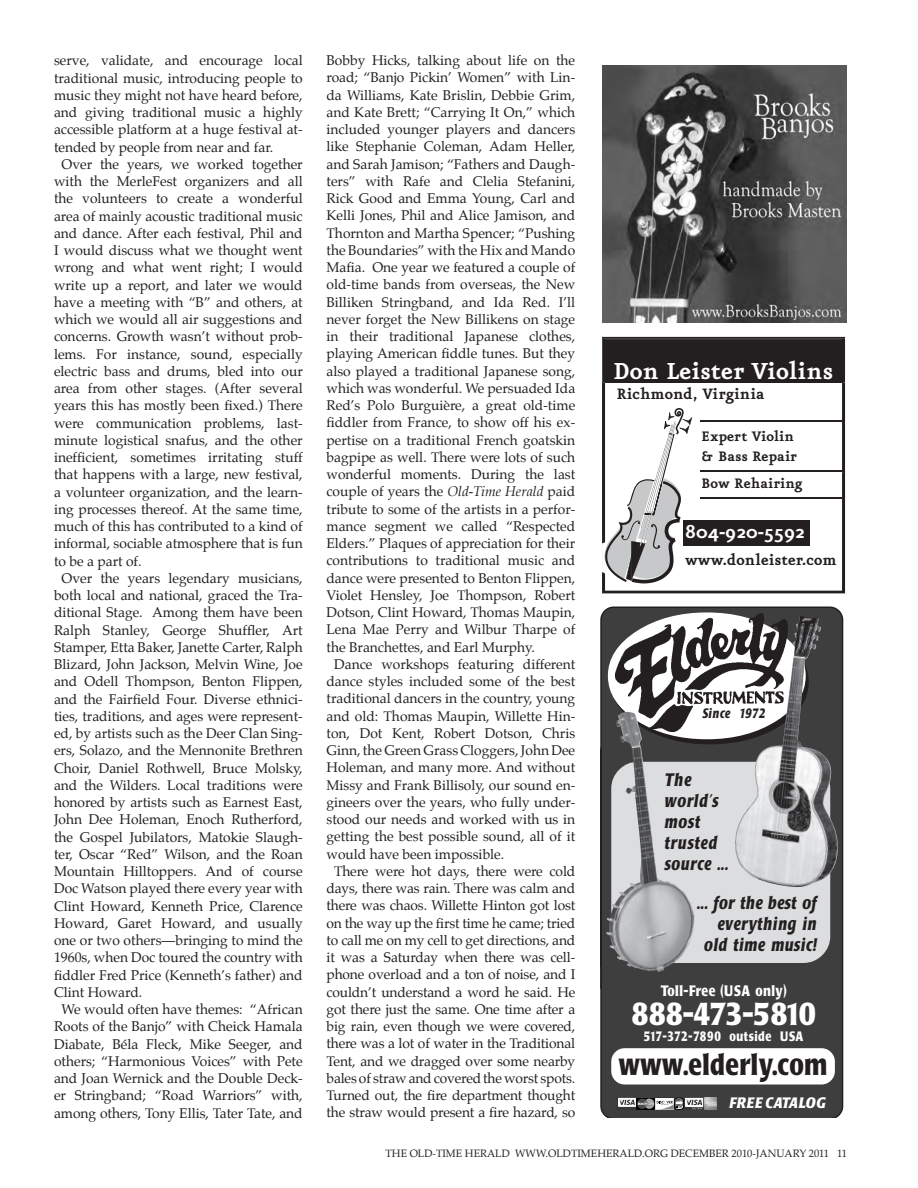
<style>
.page{position:relative;width:918px;height:1188px;background:#fff}
.page>*{position:absolute;margin:0;border:0;box-sizing:border-box;transform-origin:0 0}
.t1{font:700 31.5px "Poppl Laudatio";letter-spacing:-.02em;color:#fff;scale:.9 1}
.t2{font:700 30px "Poppl Laudatio";letter-spacing:.015em;color:#231f20;scale:.8 1}
.t3{font:700 27.75px "Eureka";color:#fff}
.t4{font:700 22.5px "Eureka";color:#fff}
.t5{font:italic 700 18px/21px "Poppl Laudatio";letter-spacing:.04em;color:#231f20;scale:.8 1}
.t6{font:700 18px "Eureka";color:#231f20}
.t7{font:700 16.5px/19.8px "Eureka";color:#231f20}
.t8{font:700 15px "Poppl Laudatio";letter-spacing:.035em;color:#fff;scale:.8 1}
.t9{font:italic 700 15px "Poppl Laudatio";letter-spacing:.025em;color:#fff;scale:.9 1}
.standard_Paragraph_9{font:13.8px/17.2px "Palatino";letter-spacing:-.01em;color:#231f20;text-align:justify}
.t10{font:700 13.5px "Poppl Laudatio";letter-spacing:.045em;color:#fff;scale:.8 1}
.t11{font:italic 700 13.5px "Poppl Laudatio";letter-spacing:.04em;color:#231f20;scale:.8 1}
.t12{font:10.5px "Palatino";color:#231f20}
.s1{font-style:italic}
</style>
<div class="page">
<div style="left:600px;top:606px;width:243px;height:512px;background:#3e3e3f"></div>
<svg style="left:648px;top:762px;width:182px;height:201px;background:#d2d3d5"></svg>
<svg style="left:611px;top:1048px;width:224px;height:36px"></svg>
<svg style="left:608px;top:612px;width:201px;height:132px"></svg>
<img style="left:616px;top:614px;width:173px;height:117px">
<hr style="left:600px;top:750px;width:2px;height:239px;background:#231f20">
<hr style="left:600px;top:747px;width:2px;height:219px;background:#231f20">
<div style="left:617px;top:1098px;width:19px;height:12px;border:1px solid #373737"></div>
<svg style="left:618px;top:1098px;width:99px;height:12px"></svg>
<img style="left:735px;top:624px;width:103px;height:263px">
<img style="left:606px;top:712px;width:42px;height:259px">
<svg style="left:602px;top:337px;width:243px;height:256px"></svg>
<div style="left:603px;top:339px;width:242px;height:44px;background:#231f20"></div>
<svg style="left:602px;top:408px;width:90px;height:177px"></svg>
<hr style="left:701px;top:421px;width:141px;height:1px;background:#231f20">
<hr style="left:701px;top:497px;width:141px;height:2px;background:#231f20">
<hr style="left:701px;top:471px;width:141px;height:1px;background:#231f20">
<img style="left:603px;top:66px;width:243px;height:257px">
<p class="standard_Paragraph_9" style="left:54px;top:53px;width:250px">serve, validate, and encourage local traditional music, introducing people to music they might not have heard before, and giving traditional music a highly accessible platform at a huge festival at&shy;tended by people from near and far.</p>
<p class="standard_Paragraph_9" style="left:54px;top:157px;width:250px;text-indent:8px">Over the years, we worked together with the MerleFest organizers and all the volunteers to create a wonderful area of mainly acoustic traditional music and dance. After each festival, Phil and I would discuss what we thought went wrong and what went right; I would write up a report, and later we would have a meeting with “B” and others, at which we would all air suggestions and concerns. Growth wasn’t without prob&shy;lems. For instance, sound, especially electric bass and drums, bled into our area from other stages. (After several years this has mostly been fixed.) There were communication problems, last&shy;minute logistical snafus, and the other inefficient, sometimes irritating stuff that happens with a large, new festival, a volunteer organization, and the learn&shy;ing processes thereof. At the same time, much of this has contributed to a kind of informal, sociable atmosphere that is fun to be a part of.</p>
<p class="standard_Paragraph_9" style="left:54px;top:571px;width:250px;text-indent:8px">Over the years legendary musicians, both local and national, graced the Tra&shy;ditional Stage. Among them have been Ralph Stanley, George Shuffler, Art Stamper, Etta Baker, Janette Carter, Ralph Blizard, John Jackson, Melvin Wine, Joe and Odell Thompson, Benton Flippen, and the Fairfield Four. Diverse ethnici&shy;ties, traditions, and ages were represent&shy;ed, by artists such as the Deer Clan Sing&shy;ers, Solazo, and the Mennonite Brethren Choir, Daniel Rothwell, Bruce Molsky, and the Wilders. Local traditions were honored by artists such as Earnest East, John Dee Holeman, Enoch Rutherford, the Gospel Jubilators, Matokie Slaugh&shy;ter, Oscar “Red” Wilson, and the Roan Mountain Hilltoppers. And of course Doc Watson played there every year with Clint Howard, Kenneth Price, Clarence Howard, Garet Howard, and usually one or two others—bringing to mind the 1960s, when Doc toured the country with fiddler Fred Price (Kenneth’s father) and Clint Howard.</p>
<p class="standard_Paragraph_9" style="left:54px;top:1002px;width:250px;text-align:center">We would often have themes: “African Roots of the Banjo” with Cheick Hamala Diabate, Béla Fleck, Mike Seeger, and others; “Harmonious Voices” with Pete and Joan Wernick and the Double Deck&shy;er Stringband; “Road Warriors” with, among others, Tony Ellis, Tater Tate, and</p>
<p class="standard_Paragraph_9" style="left:327px;top:53px;width:250px">Bobby Hicks, talking about life on the road; “Banjo Pickin’ Women” with Lin&shy;da Williams, Kate Brislin, Debbie Grim, and Kate Brett; “Carrying It On,” which included younger players and dancers like Stephanie Coleman, Adam Heller, and Sarah Jamison; “Fathers and Daugh&shy;ters” with Rafe and Clelia Stefanini, Rick Good and Emma Young, Carl and Kelli Jones, Phil and Alice Jamison, and Thornton and Martha Spencer; “Pushing the Boundaries” with the Hix and Mando Mafia. One year we featured a couple of old-time bands from overseas, the New Billiken Stringband, and Ida Red. I’ll never forget the New Billikens on stage in their traditional Japanese clothes, playing American fiddle tunes. But they also played a traditional Japanese song, which was wonderful. We persuaded Ida Red’s Polo Burguière, a great old-time fiddler from France, to show off his ex&shy;pertise on a traditional French goatskin bagpipe as well. There were lots of such wonderful moments. During the last couple of years the <span class="s1">Old-Time Herald</span> paid tribute to some of the artists in a perfor&shy;mance segment we called “Respected Elders.” Plaques of appreciation for their contributions to traditional music and dance were presented to Benton Flippen, Violet Hensley, Joe Thompson, Robert Dotson, Clint Howard, Thomas Maupin, Lena Mae Perry and Wilbur Tharpe of the Branchettes, and Earl Murphy.</p>
<p class="standard_Paragraph_9" style="left:327px;top:657px;width:250px;text-indent:8px">Dance workshops featuring different dance styles included some of the best traditional dancers in the country, young and old: Thomas Maupin, Willette Hin&shy;ton, Dot Kent, Robert Dotson, Chris Ginn, the Green Grass Cloggers, John Dee Holeman, and many more. And without Missy and Frank Billisoly, our sound en&shy;gineers over the years, who fully under&shy;stood our needs and worked with us in getting the best possible sound, all of it would have been impossible.</p>
<p class="standard_Paragraph_9" style="left:327px;top:864px;width:250px;text-align:center">There were hot days, there were cold days, there was rain. There was calm and there was chaos. Willette Hinton got lost on the way up the first time he came; tried to call me on my cell to get directions, and it was a Saturday when there was cell&shy;phone overload and a ton of noise, and I couldn’t understand a word he said. He got there just the same. One time after a big rain, even though we were covered, there was a lot of water in the Traditional Tent, and we dragged over some nearby bales of straw and covered the worst spots.<br>Turned out, the fire department thought the straw would present a fire hazard, so</p>
<p class="t3" style="left:613px;top:358px;width:221px">Don Leister Violins</p>
<p class="t6" style="left:617px;top:385px;width:149px">Richmond, Virginia</p>
<p class="t7" style="left:701px;top:428px;width:97px">Expert Violin &amp; Bass Repair</p>
<p class="t7" style="left:701px;top:474px;width:103px">Bow Rehairing</p>
<p class="t4" style="left:685px;top:521px;width:121px">804-920-5592</p>
<p class="t6" style="left:685px;top:551px;width:153px">www.donleister.com</p>
<p class="t11" style="left:702px;top:706px;width:80px">Since 1972</p>
<p class="t5" style="left:664px;top:769px;width:82px">The world’s most trusted source ...</p>
<p class="t5" style="left:697px;top:893px;width:151px;text-align:right">... for the best of everything in old time music!</p>
<p class="t8" style="left:661px;top:982px;width:159px">Toll-Free (USA only)</p>
<p class="t1" style="left:631px;top:996px;width:207px">888-473-5810</p>
<p class="t10" style="left:644px;top:1028px;width:201px">517-372-7890 outside USA</p>
<p class="t2" style="left:618px;top:1048px;width:263px">www.elderly.com</p>
<p class="t9" style="left:729px;top:1095px;width:109px">FREE CATALOG</p>
<p class="t12" style="left:385px;top:1146px;width:463px">THE OLD-TIME HERALD WWW.OLDTIMEHERALD.ORG DECEMBER 2010-JANUARY 2011 11</p>
</div>
